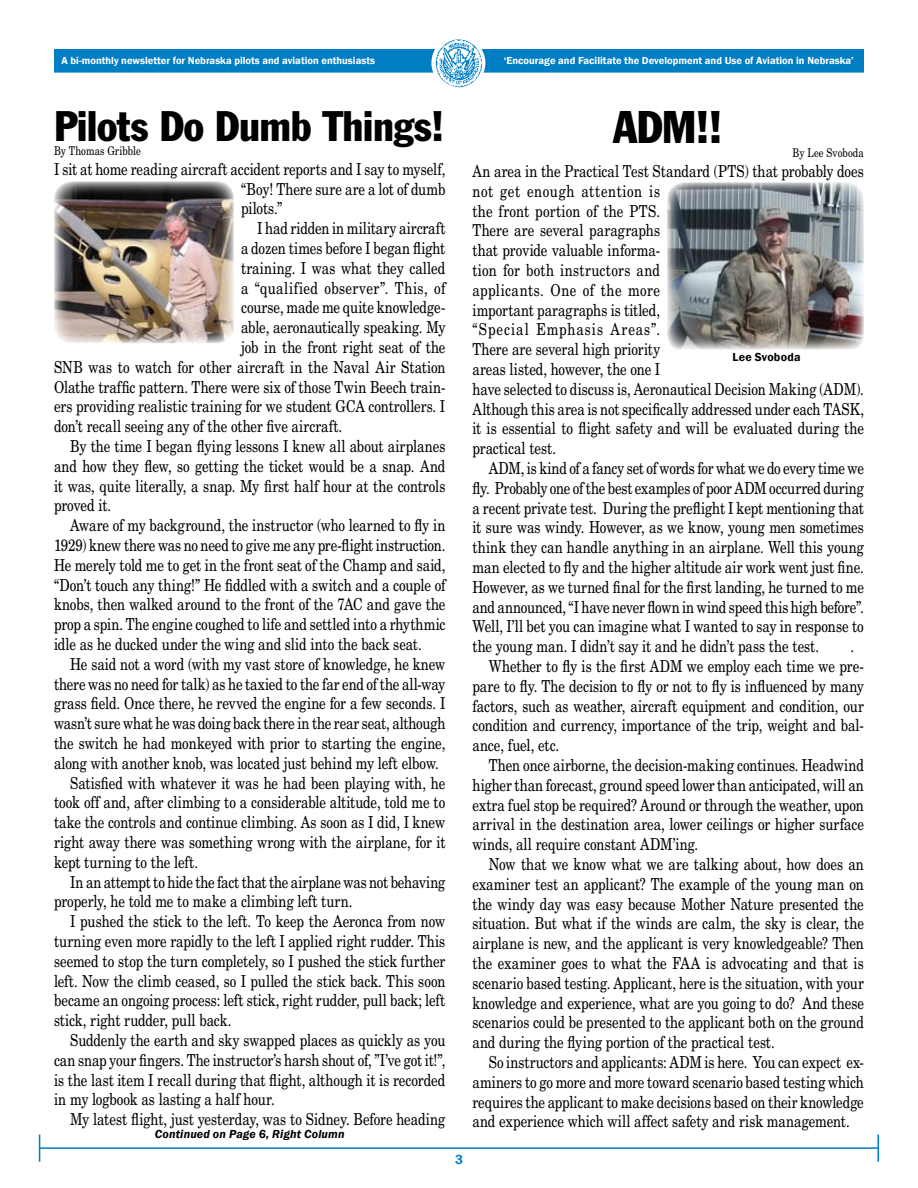
<style>
.page{position:relative;width:918px;height:1188px;background:#fff}
.page>*{position:absolute;margin:0;border:0;box-sizing:border-box;transform-origin:0 0}
.t1{font:condensed 45px "Franklin Gothic";color:#000}
.t2{font:condensed 42px "Franklin Gothic";letter-spacing:-.005em;color:#000}
.t3{font:16.5px/19.8px "New Century Schlbk";color:#000;text-align:justify;scale:.8 1}
.t4{font:16.5px "New Century Schlbk";letter-spacing:.035em;color:#000;scale:.8 1}
.t5{font:italic 600 12px "Franklin Gothic";letter-spacing:.015em;color:#000}
.t6{font:12px "New Century Schlbk";letter-spacing:.01em;color:#000;scale:.8 1}
.t7{font:600 12px "Franklin Gothic";letter-spacing:.015em;color:#000}
.t8{font:600 10.5px "Franklin Gothic";color:#fff}
</style>
<div class="page">
<hr style="left:40px;top:1147px;width:838px;height:2px;background:#007ec4">
<svg style="left:39px;top:1134px;width:1px;height:28px"></svg>
<hr style="left:877px;top:1134px;width:2px;height:28px;background:#007ec4">
<div style="left:55px;top:50px;width:808px;height:22px;background:#007ec4"></div>
<div style="left:54px;top:49px;width:810px;height:24px;border:2px solid #007ec4"></div>
<div style="left:431px;top:36px;width:54px;height:54px;border:2px solid #fff;border-radius:50%"></div>
<img style="left:436px;top:39px;width:46px;height:48px">
<img style="left:54px;top:181px;width:180px;height:162px;border-radius:18px">
<img style="left:667px;top:182px;width:197px;height:168px">
<p class="t8" style="left:62px;top:54px;width:315px">A bi-monthly newsletter for Nebraska pilots and aviation enthusiasts</p>
<p class="t8" style="left:504px;top:54px;width:352px">‘Encourage and Facilitate the Development and Use of Aviation in Nebraska’</p>
<h2 class="t2" style="left:54px;top:100px;width:392px">Pilots Do Dumb Things!</h2>
<p class="t6" style="left:54px;top:143px;width:110px">By Thomas Gribble</p>
<p class="t3" style="left:241px;top:159px;width:257px;text-indent:-187px">I sit at home reading aircraft accident reports and I say to myself, “Boy! There sure are a lot of dumb pilots.”</p>
<p class="t3" style="left:257px;top:218px;width:237px">I had ridden in military aircraft</p>
<p class="t3" style="left:241px;top:238px;width:257px">a dozen times before I began flight</p>
<p class="t3" style="left:241px;top:258px;width:257px">training. I was what they called</p>
<p class="t4" style="left:241px;top:278px;width:257px">a “qualified observer”. This, of</p>
<p class="t3" style="left:241px;top:298px;width:257px">course, made me quite knowledge-</p>
<p class="t3" style="left:241px;top:317px;width:257px">able, aeronautically speaking. My</p>
<p class="t3" style="left:241px;top:337px;width:257px">job in the front right seat of the</p>
<p class="t3" style="left:54px;top:357px;width:491px">SNB was to watch for other aircraft in the Naval Air Station</p>
<p class="t3" style="left:54px;top:377px;width:491px">Olathe traffic pattern. There were six of those Twin Beech train-</p>
<p class="t3" style="left:54px;top:397px;width:491px">ers providing realistic training for we student GCA controllers. I</p>
<p class="t3" style="left:54px;top:416px;width:362px">don’t recall seeing any of the other five aircraft.</p>
<p class="t3" style="left:70px;top:436px;width:471px">By the time I began flying lessons I knew all about airplanes</p>
<p class="t3" style="left:54px;top:456px;width:491px">and how they flew, so getting the ticket would be a snap. And</p>
<p class="t3" style="left:54px;top:476px;width:491px">it was, quite literally, a snap. My first half hour at the controls</p>
<p class="t3" style="left:54px;top:496px;width:73px">proved it.</p>
<p class="t3" style="left:70px;top:515px;width:471px">Aware of my background, the instructor (who learned to fly in</p>
<p class="t3" style="left:54px;top:535px;width:491px">1929) knew there was no need to give me any pre-flight instruction.</p>
<p class="t3" style="left:54px;top:555px;width:491px">He merely told me to get in the front seat of the Champ and said,</p>
<p class="t3" style="left:54px;top:575px;width:491px">“Don’t touch any thing!” He fiddled with a switch and a couple of</p>
<p class="t3" style="left:54px;top:595px;width:491px">knobs, then walked around to the front of the 7AC and gave the</p>
<p class="t3" style="left:54px;top:614px;width:491px">prop a spin. The engine coughed to life and settled into a rhythmic</p>
<p class="t3" style="left:54px;top:634px;width:461px">idle as he ducked under the wing and slid into the back seat.</p>
<p class="t3" style="left:70px;top:654px;width:471px">He said not a word (with my vast store of knowledge, he knew</p>
<p class="t3" style="left:54px;top:674px;width:491px">there was no need for talk) as he taxied to the far end of the all-way</p>
<p class="t3" style="left:54px;top:694px;width:491px">grass field. Once there, he revved the engine for a few seconds. I</p>
<p class="t3" style="left:54px;top:713px;width:491px">wasn’t sure what he was doing back there in the rear seat, although</p>
<p class="t3" style="left:54px;top:733px;width:491px">the switch he had monkeyed with prior to starting the engine,</p>
<p class="t3" style="left:54px;top:753px;width:483px">along with another knob, was located just behind my left elbow.</p>
<p class="t3" style="left:70px;top:773px;width:471px">Satisfied with whatever it was he had been playing with, he</p>
<p class="t3" style="left:54px;top:793px;width:491px">took off and, after climbing to a considerable altitude, told me to</p>
<p class="t3" style="left:54px;top:812px;width:491px">take the controls and continue climbing. As soon as I did, I knew</p>
<p class="t3" style="left:54px;top:832px;width:491px">right away there was something wrong with the airplane, for it</p>
<p class="t3" style="left:54px;top:852px;width:182px">kept turning to the left.</p>
<p class="t3" style="left:70px;top:872px;width:471px">In an attempt to hide the fact that the airplane was not behaving</p>
<p class="t3" style="left:54px;top:892px;width:375px">properly, he told me to make a climbing left turn.</p>
<p class="t3" style="left:70px;top:911px;width:471px">I pushed the stick to the left. To keep the Aeronca from now</p>
<p class="t3" style="left:54px;top:931px;width:491px">turning even more rapidly to the left I applied right rudder. This</p>
<p class="t3" style="left:54px;top:951px;width:491px">seemed to stop the turn completely, so I pushed the stick further</p>
<p class="t3" style="left:54px;top:971px;width:491px">left. Now the climb ceased, so I pulled the stick back. This soon</p>
<p class="t3" style="left:54px;top:991px;width:491px">became an ongoing process: left stick, right rudder, pull back; left</p>
<p class="t3" style="left:54px;top:1010px;width:223px">stick, right rudder, pull back.</p>
<p class="t3" style="left:70px;top:1030px;width:471px">Suddenly the earth and sky swapped places as quickly as you</p>
<p class="t3" style="left:54px;top:1050px;width:491px">can snap your fingers. The instructor’s harsh shout of, ”I’ve got it!”,</p>
<p class="t3" style="left:54px;top:1070px;width:491px">is the last item I recall during that flight, although it is recorded</p>
<p class="t3" style="left:54px;top:1090px;width:277px">in my logbook as lasting a half hour.</p>
<p class="t3" style="left:70px;top:1109px;width:471px">My latest flight, just yesterday, was to Sidney. Before heading</p>
<p class="t5" style="left:155px;top:1126px;width:191px">Continued on Page 6, Right Column</p>
<h1 class="t1" style="left:613px;top:99px;width:111px">ADM!!</h1>
<p class="t6" style="left:793px;top:146px;width:91px">By Lee Svoboda</p>
<p class="t3" style="left:472px;top:161px;width:491px;text-align:left">An area in the Practical Test Standard (PTS) that probably does not get enough attention is<br>the front portion of the PTS.<br>There are several paragraphs<br>that provide valuable informa-<br>tion for both instructors and<br>applicants. One of the more<br>important paragraphs is titled,<br>“Special Emphasis Areas”.<br>There are several high priority<br>areas listed, however, the one I<br>have selected to discuss is, Aeronautical Decision Making (ADM).<br>Although this area is not specifically addressed under each TASK, it is essential to flight safety and will be evaluated during the practical test.</p>
<p class="t3" style="left:472px;top:458px;width:491px;text-indent:16px">ADM, is kind of a fancy set of words for what we do every time we fly. Probably one of the best examples of poor ADM occurred during a recent private test. During the preflight I kept mentioning that it sure was windy. However, as we know, young men sometimes think they can handle anything in an airplane. Well this young man elected to fly and the higher altitude air work went just fine.<br>However, as we turned final for the first landing, he turned to me and announced, “I have never flown in wind speed this high before”.<br>Well, I’ll bet you can imagine what I wanted to say in response to the young man. I didn’t say it and he didn’t pass the test.</p>
<p class="t7" style="left:732px;top:350px;width:70px">Lee Svoboda</p>
<p class="t3" style="left:850px;top:636px;width:6px">.</p>
<p class="t3" style="left:489px;top:656px;width:471px">Whether to fly is the first ADM we employ each time we pre-</p>
<p class="t3" style="left:472px;top:676px;width:491px">pare to fly. The decision to fly or not to fly is influenced by many</p>
<p class="t3" style="left:472px;top:696px;width:491px">factors, such as weather, aircraft equipment and condition, our</p>
<p class="t3" style="left:472px;top:716px;width:491px">condition and currency, importance of the trip, weight and bal-</p>
<p class="t3" style="left:472px;top:735px;width:110px">ance, fuel, etc.</p>
<p class="t3" style="left:489px;top:755px;width:471px">Then once airborne, the decision-making continues. Headwind</p>
<p class="t3" style="left:472px;top:775px;width:491px">higher than forecast, ground speed lower than anticipated, will an</p>
<p class="t3" style="left:472px;top:795px;width:491px">extra fuel stop be required? Around or through the weather, upon</p>
<p class="t3" style="left:472px;top:815px;width:491px">arrival in the destination area, lower ceilings or higher surface</p>
<p class="t3" style="left:472px;top:834px;width:284px">winds, all require constant ADM’ing.</p>
<p class="t3" style="left:489px;top:854px;width:471px">Now that we know what we are talking about, how does an</p>
<p class="t3" style="left:472px;top:874px;width:491px">examiner test an applicant? The example of the young man on</p>
<p class="t3" style="left:472px;top:894px;width:491px">the windy day was easy because Mother Nature presented the</p>
<p class="t3" style="left:472px;top:914px;width:491px">situation. But what if the winds are calm, the sky is clear, the</p>
<p class="t3" style="left:472px;top:933px;width:491px">airplane is new, and the applicant is very knowledgeable? Then</p>
<p class="t3" style="left:472px;top:953px;width:491px">the examiner goes to what the FAA is advocating and that is</p>
<p class="t3" style="left:472px;top:973px;width:491px">scenario based testing. Applicant, here is the situation, with your</p>
<p class="t3" style="left:472px;top:993px;width:491px">knowledge and experience, what are you going to do? And these</p>
<p class="t3" style="left:472px;top:1013px;width:491px">scenarios could be presented to the applicant both on the ground</p>
<p class="t3" style="left:472px;top:1032px;width:379px">and during the flying portion of the practical test.</p>
<p class="t3" style="left:489px;top:1052px;width:471px">So instructors and applicants: ADM is here. You can expect ex-</p>
<p class="t3" style="left:472px;top:1072px;width:491px">aminers to go more and more toward scenario based testing which</p>
<p class="t3" style="left:472px;top:1092px;width:491px">requires the applicant to make decisions based on their knowledge</p>
<p class="t3" style="left:472px;top:1112px;width:473px">and experience which will affect safety and risk management.</p>
</div>
